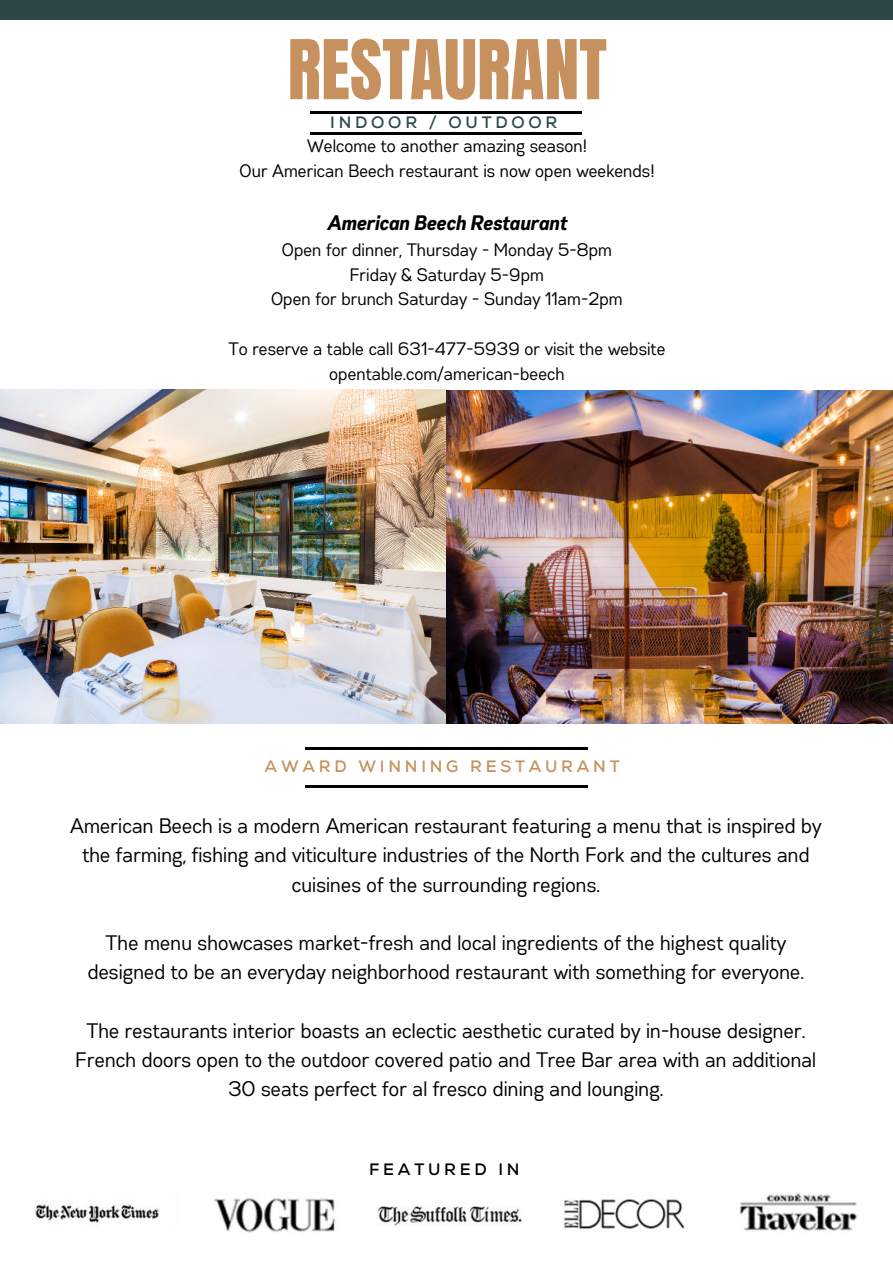
<style>
.page{position:relative;width:893px;height:1264px;background:#fff}
.page>*{position:absolute;margin:0;border:0;box-sizing:border-box;transform-origin:0 0}
.t1{font:69.9px "Anton";color:#c6915f}
.t2{font:21px/29.2px "Gabriel Sans Cond";color:#000;text-align:center}
.t3{font:italic 700 21px "Gabriel Sans Cond";color:#000}
.t4{font:18px/24.8px "Gabriel Sans Cond";color:#000;text-align:center}
.t5{font:700 16.5px "Nexa";letter-spacing:.225em;color:#c6915f}
.t6{font:700 16.5px "Nexa";letter-spacing:.225em;color:#2f4749}
.t7{font:700 16.5px "Nexa";letter-spacing:.225em;color:#000}
</style>
<div class="page">
<div style="left:0;top:0;width:892px;height:20px;background:#2f4749"></div>
<hr style="left:310px;top:132px;width:272px;height:2px;background:#000">
<hr style="left:310px;top:111px;width:272px;height:2px;background:#000">
<img style="left:0;top:389px;width:892px;height:334px">
<hr style="left:305px;top:785px;width:282px;height:2px;background:#000">
<hr style="left:305px;top:747px;width:282px;height:2px;background:#000">
<img style="left:35px;top:1193px;width:823px;height:40px">
<h1 class="t1" style="left:288px;top:34px;width:321px">RESTAURANT</h1>
<p class="t6" style="left:330px;top:111px;width:229px">INDOOR / OUTDOOR</p>
<p class="t4" style="left:240px;top:134px;width:416px">Welcome to another amazing season!<br>Our American Beech restaurant is now open weekends!</p>
<p class="t3" style="left:327px;top:210px;width:241px">American Beech Restaurant</p>
<p class="t4" style="left:271px;top:237px;width:353px">Open for dinner, Thursday - Monday 5-8pm<br>Friday &amp; Saturday 5-9pm<br>Open for brunch Saturday - Sunday 11am-2pm</p>
<p class="t4" style="left:229px;top:336px;width:438px">To reserve a table call 631-477-5939 or visit the website opentable.com/american-beech</p>
<p class="t5" style="left:264px;top:755px;width:356px">AWARD WINNING RESTAURANT</p>
<p class="t2" style="left:71px;top:811px;width:753px">American Beech is a modern American restaurant featuring a menu that is inspired by the farming, fishing and viticulture industries of the North Fork and the cultures and cuisines of the surrounding regions.</p>
<p class="t2" style="left:88px;top:928px;width:718px">The menu showcases market-fresh and local ingredients of the highest quality designed to be an everyday neighborhood restaurant with something for everyone.</p>
<p class="t2" style="left:76px;top:1016px;width:742px">The restaurants interior boasts an eclectic aesthetic curated by in-house designer.<br>French doors open to the outdoor covered patio and Tree Bar area with an additional<br>30 seats perfect for al fresco dining and lounging.</p>
<p class="t7" style="left:369px;top:1159px;width:152px">FEATURED IN</p>
</div>
